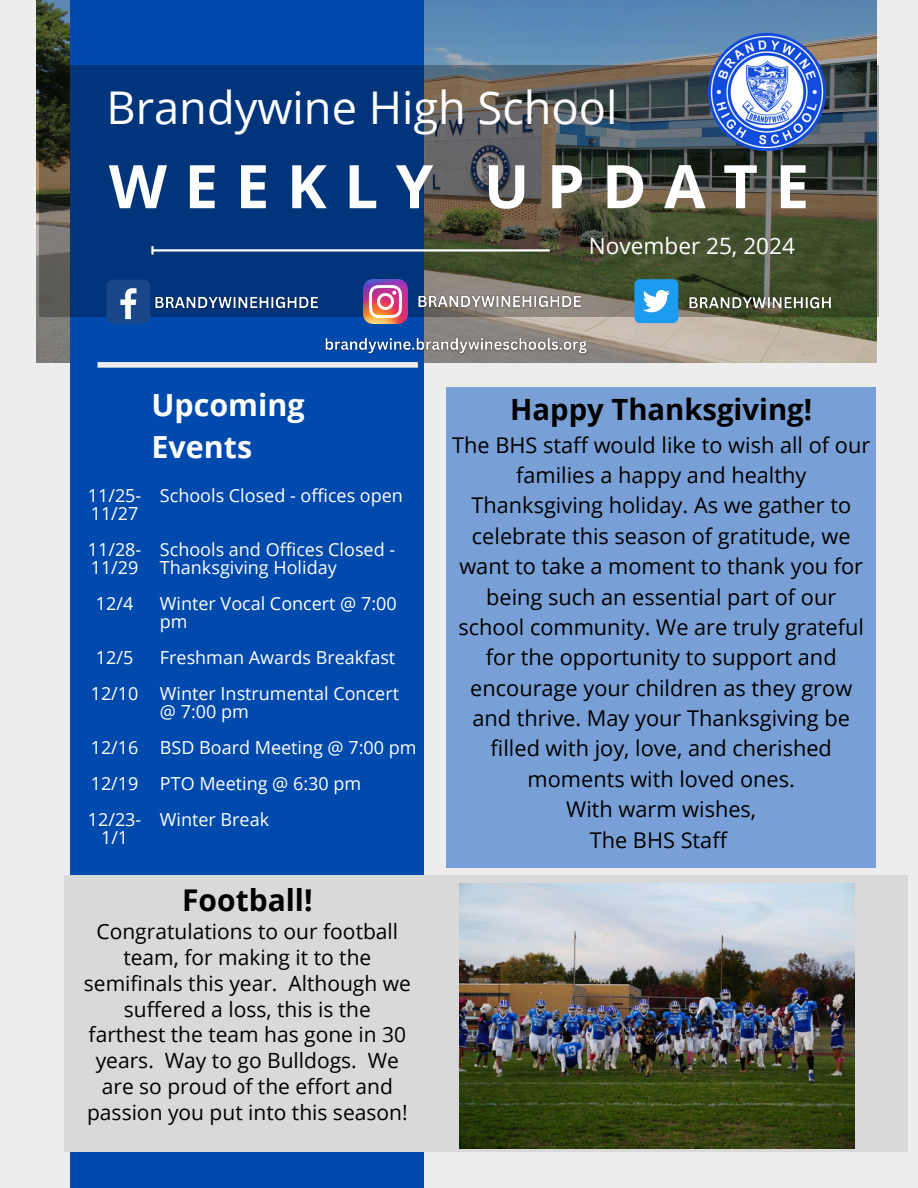
<style>
.page{position:relative;width:918px;height:1188px;background:#ededed}
.page>*{position:absolute;margin:0;border:0;box-sizing:border-box;transform-origin:0 0}
.t1{font:700 60.15px "Open Sans";letter-spacing:.29em;color:#fff}
.t2{font:45.15px "Open Sans";color:#fff}
.t3{font:700 30.45px/42.3px "Open Sans";color:#fff}
.t4{font:700 30px "Open Sans";color:#000}
.t5{font:700 29.25px "Open Sans";color:#000}
.t6{font:22.5px "Open Sans";color:#fff}
.t7{font:21.75px/30.3px "Open Sans";color:#000;text-align:center}
.t8{font:21px/25.8px "Open Sans";color:#000;text-align:center}
.t9{font:18px/18px "Open Sans";color:#fff}
</style>
<div class="page">
<img style="left:36px;top:0;width:840px;height:362px">
<div style="left:71px;top:0;width:353px;height:1188px;background:#004aad"></div>
<svg style="left:39px;top:65px;width:840px;height:252px;background:#2b435a"></svg>
<hr style="left:153px;top:249px;width:397px;height:3px;background:#fff">
<svg style="left:151px;top:247px;width:3px;height:7px"></svg>
<div style="left:98px;top:362px;width:320px;height:6px;background:#ededed"></div>
<div style="left:64px;top:875px;width:843px;height:277px;background:#d9d9d9"></div>
<div style="left:447px;top:387px;width:429px;height:481px;background:#78a0d6"></div>
<img style="left:709px;top:33px;width:117px;height:117px">
<img style="left:363px;top:279px;width:44px;height:44px">
<img style="left:413px;top:291px;width:173px;height:23px">
<div style="left:107px;top:280px;width:43px;height:44px;background:#1a4789;border-radius:7px"></div>
<svg style="left:120px;top:288px;width:16px;height:31px"></svg>
<img style="left:151px;top:292px;width:173px;height:24px">
<div style="left:634px;top:279px;width:44px;height:44px;background:#1d9bf0;border-radius:5px"></div>
<svg style="left:643px;top:290px;width:27px;height:22px"></svg>
<img style="left:684px;top:292px;width:152px;height:23px">
<img style="left:459px;top:884px;width:396px;height:264px">
<img style="left:324px;top:333px;width:270px;height:28px">
<h5 class="t2" style="left:107px;top:76px;width:512px">Brandywine High School</h5>
<h5 class="t1" style="left:109px;top:144px;width:702px">WEEKLY UPDATE</h5>
<p class="t6" style="left:589px;top:230px;width:208px">November 25, 2024</p>
<h5 class="t9" style="left:88px;top:486px;width:55px">11/25-<br>11/27</h5>
<h5 class="t9" style="left:88px;top:540px;width:55px">11/28-<br>11/29</h5>
<h5 class="t9" style="left:96px;top:594px;width:39px">12/4</h5>
<h5 class="t9" style="left:96px;top:648px;width:39px">12/5</h5>
<h2 class="t9" style="left:91px;top:684px;width:49px">12/10</h2>
<h1 class="t9" style="left:91px;top:738px;width:49px">12/16</h1>
<h4 class="t9" style="left:91px;top:774px;width:49px">12/19</h4>
<p class="t9" style="left:88px;top:810px;width:55px;text-align:center">12/23-<br>1/1</p>
<h5 class="t3" style="left:151px;top:383px;width:155px">Upcoming<br>Events</h5>
<h5 class="t9" style="left:160px;top:486px;width:245px">Schools Closed - offices open</h5>
<h5 class="t9" style="left:160px;top:540px;width:237px">Schools and Offices Closed -<br>Thanksgiving Holiday</h5>
<h5 class="t9" style="left:160px;top:594px;width:238px">Winter Vocal Concert @ 7:00 pm</h5>
<h5 class="t9" style="left:160px;top:648px;width:237px">Freshman Awards Breakfast</h5>
<h5 class="t9" style="left:160px;top:684px;width:241px">Winter Instrumental Concert @ 7:00 pm</h5>
<h5 class="t9" style="left:160px;top:738px;width:258px">BSD Board Meeting @ 7:00 pm</h5>
<h5 class="t9" style="left:160px;top:774px;width:203px">PTO Meeting @ 6:30 pm</h5>
<h5 class="t9" style="left:160px;top:810px;width:111px">Winter Break</h5>
<h4 class="t4" style="left:182px;top:879px;width:132px">Football!</h4>
<h4 class="t8" style="left:84px;top:918px;width:328px">Congratulations to our football team, for making it to the semifinals this year. Although we suffered a loss, this is the farthest the team has gone in 30 years. Way to go Bulldogs. We are so proud of the effort and passion you put into this season!</h4>
<p class="t5" style="left:510px;top:389px;width:303px">Happy Thanksgiving!</p>
<p class="t7" style="left:452px;top:429px;width:420px">The BHS staff would like to wish all of our families a happy and healthy<br>Thanksgiving holiday. As we gather to celebrate this season of gratitude, we want to take a moment to thank you for being such an essential part of our school community. We are truly grateful for the opportunity to support and encourage your children as they grow and thrive. May your Thanksgiving be filled with joy, love, and cherished moments with loved ones.<br>With warm wishes,<br>The BHS Staff</p>
</div>
